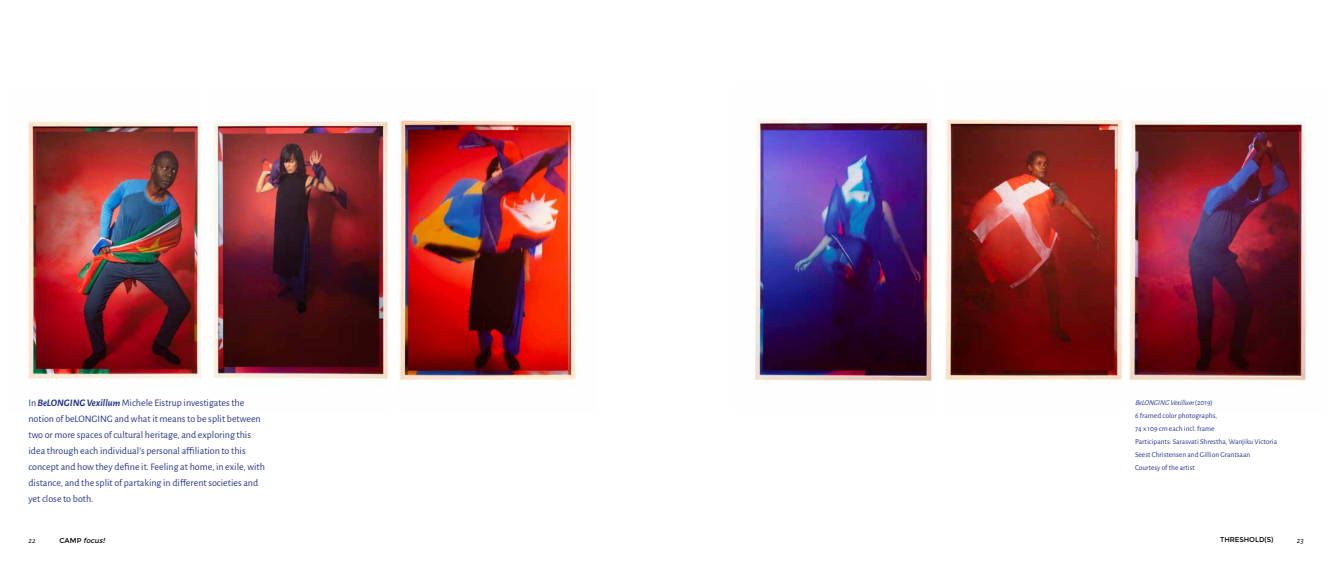
<style>
.page{position:relative;width:1333px;height:567px;background:#fff}
.page>*{position:absolute;margin:0;border:0;box-sizing:border-box;transform-origin:0 0}
.t1{font:10px/16px "Alegreya Sans";color:#26358c}
.t2{font:italic 8px "Alegreya Sans";color:#000}
.t3{font:7.5px/13px "Alegreya Sans";color:#26358c}
.t4{font:7px "Montserrat";color:#000}
.t5{font:italic 7px "Montserrat";color:#000}
.s1{font-weight:700;font-style:italic}
.s2{font-style:italic}
.s3{font-style:normal}
</style>
<div class="page">
<img style="left:26px;top:121px;width:174px;height:258px">
<img style="left:213px;top:120px;width:176px;height:260px">
<img style="left:399px;top:117px;width:179px;height:263px">
<img style="left:945px;top:118px;width:177px;height:263px">
<img style="left:1129px;top:120px;width:177px;height:266px">
<img style="left:753px;top:119px;width:179px;height:264px">
<p class="t1" style="left:28px;top:395px;width:238px">In <span class="s1">BeLONGING Vexillum</span>Michele Eistrup investigates the notion of beLONGING and what it means to be split between two or more spaces of cultural heritage, and exploring this idea through each individual’s personal affiliation to this concept and how they define it. Feeling at home, in exile, with distance, and the split of partaking in different societies and yet close to both.</p>
<p class="t3" style="left:1134px;top:395px;width:143px"><span class="s2">BeLONGING Vexillum</span> ( 2 0 1 9 )<br>6 framed color photographs,<br>74 x 109 cm each incl. frame<br>Participants: Sarasvati Shrestha, Wanjiku Victoria Seest Christensen and Gillion Grantsaan Courtesy of the artist</p>
<p class="t2" style="left:28px;top:535px;width:9px">22</p>
<p class="t5" style="left:59px;top:536px;width:48px"><span class="s3">CAMP</span> focus!</p>
<p class="t4" style="left:1219px;top:536px;width:55px">THRESHOLD(S)</p>
<p class="t2" style="left:1296px;top:535px;width:8px">23</p>
</div>
